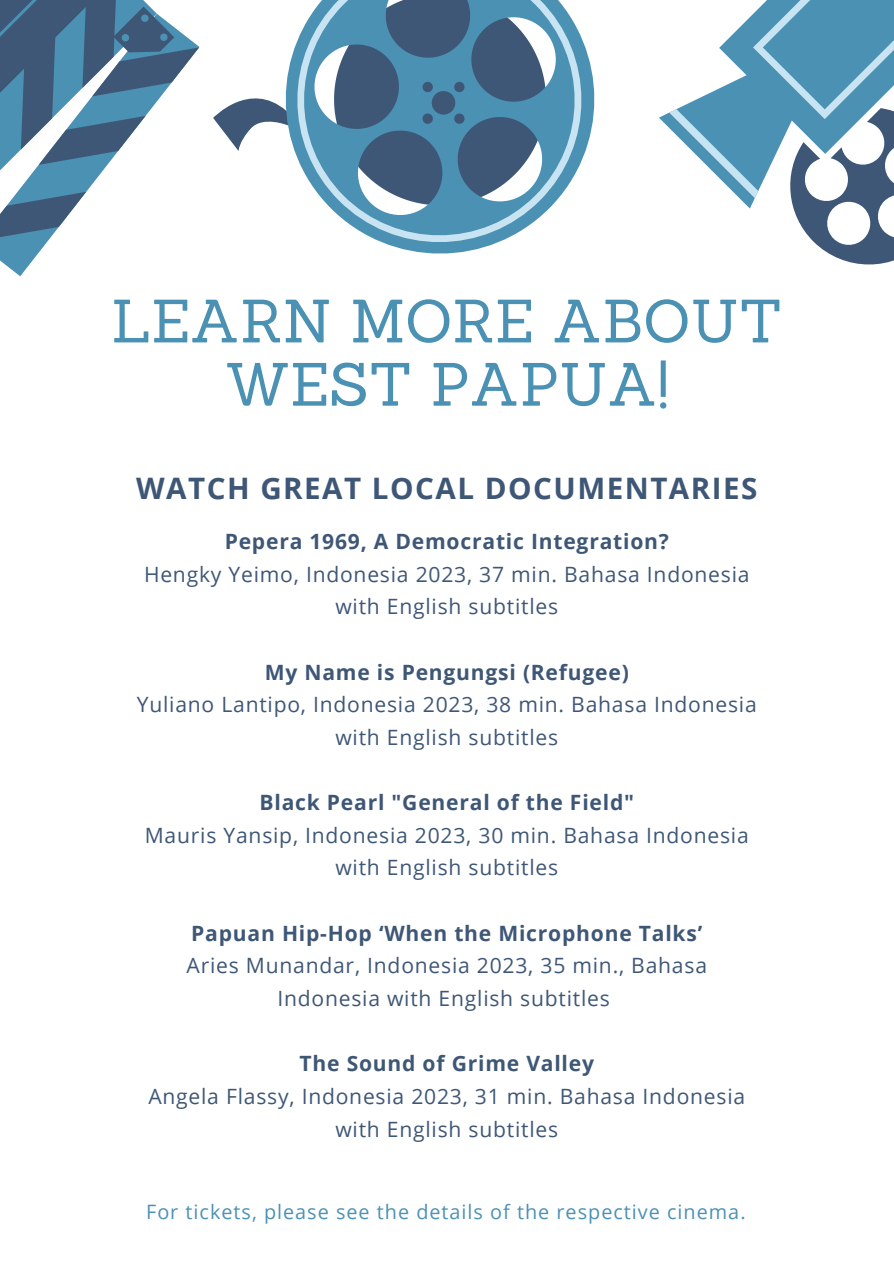
<style>
.page{position:relative;width:894px;height:1264px;background:#fff}
.page>*{position:absolute;margin:0;border:0;box-sizing:border-box;transform-origin:0 0}
.t1{font:59.55px/63.3px "Sanchez";color:#4b91b4;text-align:center}
.t2{font:700 29.55px "Open Sans";letter-spacing:.05em;color:#3f5776}
.t3{font:21.15px/32.7px "Open Sans";letter-spacing:.04em;color:#3f5776;text-align:center}
.t4{font:700 21.15px "Open Sans";letter-spacing:.035em;color:#3f5776}
.t5{font:19.8px "Open Sans";letter-spacing:.05em;color:#4b91b4}
</style>
<div class="page">
<svg style="left:0;top:0;width:222px;height:273px"></svg>
<svg style="left:222px;top:101px;width:16px;height:49px"></svg>
<svg style="left:238px;top:0;width:357px;height:254px"></svg>
<svg style="left:669px;top:0;width:224px;height:265px"></svg>
<p class="t1" style="left:111px;top:289px;width:672px">LEARN MORE ABOUT<br>WEST PAPUA!</p>
<p class="t2" style="left:136px;top:467px;width:622px">WATCH GREAT LOCAL DOCUMENTARIES</p>
<p class="t4" style="left:225px;top:526px;width:445px">Pepera 1969, A Democratic Integration?</p>
<h1 class="t3" style="left:144px;top:557px;width:607px">Hengky Yeimo, Indonesia 2023, 37 min. Bahasa Indonesia with English subtitles</h1>
<h2 class="t4" style="left:265px;top:657px;width:365px">My Name is Pengungsi (Refugee)</h2>
<p class="t3" style="left:137px;top:687px;width:621px">Yuliano Lantipo, Indonesia 2023, 38 min. Bahasa Indonesia with English subtitles</p>
<p class="t4" style="left:259px;top:787px;width:376px">Black Pearl "General of the Field"</p>
<p class="t3" style="left:145px;top:818px;width:605px">Mauris Yansip, Indonesia 2023, 30 min. Bahasa Indonesia with English subtitles</p>
<p class="t4" style="left:191px;top:918px;width:512px">Papuan Hip-Hop ‘When the Microphone Talks’</p>
<p class="t3" style="left:186px;top:948px;width:522px">Aries Munandar, Indonesia 2023, 35 min., Bahasa<br>Indonesia with English subtitles</p>
<p class="t4" style="left:299px;top:1048px;width:296px">The Sound of Grime Valley</p>
<p class="t3" style="left:148px;top:1079px;width:598px">Angela Flassy, Indonesia 2023, 31 min. Bahasa Indonesia with English subtitles</p>
<p class="t5" style="left:146px;top:1198px;width:601px">For tickets, please see the details of the respective cinema.</p>
</div>
